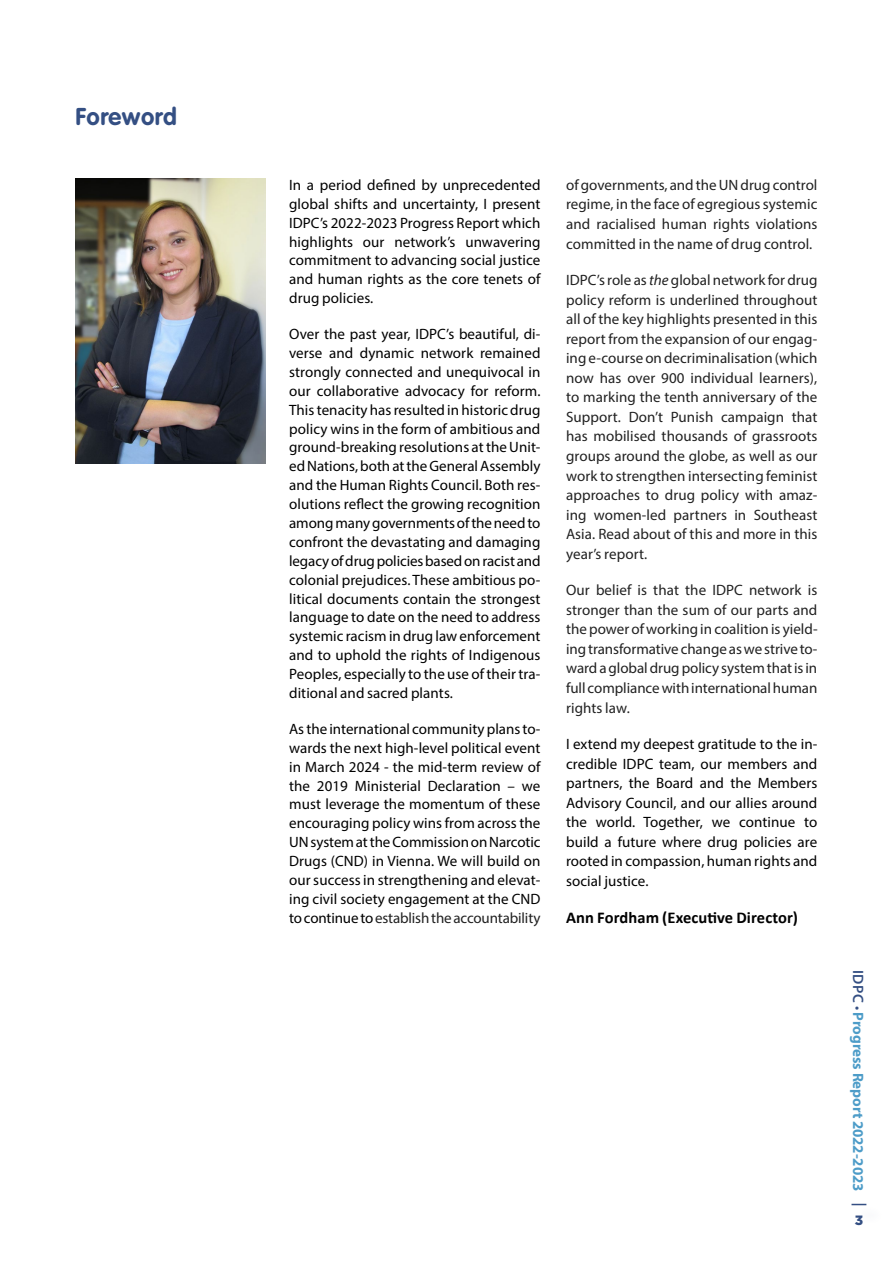
<style>
.page{position:relative;width:893px;height:1263px;background:#fff}
.page>*{position:absolute;margin:0;border:0;box-sizing:border-box;transform-origin:0 0}
.t1{font:700 24px "VAG Rounded Std";letter-spacing:.02em;color:#344f83}
.t2{font:700 16.5px "Calibri";letter-spacing:.005em;color:#000}
.t3{font:15px/18.9px "Myriad Pro";letter-spacing:.005em;color:#000;text-align:justify}
.t4{font:15px/19.5px "Myriad Pro";letter-spacing:.005em;color:#212121;text-align:justify}
.t5{font:700 15px "Myriad Pro";letter-spacing:-.005em;color:#4d9cc8}
.t6{font:900 13.5px "Gotham";color:#344f83}
.s1{color:#212121}
.s2{font-style:italic}
.s3{font-weight:600;color:#344f83}
.s4{font-weight:400;color:#344f83}
</style>
<div class="page">
<svg style="left:851px;top:1204px;width:15px;height:1px"></svg>
<img style="left:75px;top:179px;width:190px;height:285px">
<h1 class="t1" style="left:75px;top:102px;width:103px">Foreword</h1>
<p class="t3" style="left:289px;top:175px;width:253px">In a period defined by unprecedented global shifts and uncertainty, I present IDPC’s 2022-2023 Progress Report which highlights our network’s unwavering commitment to advancing social justice and human rights as the core tenets of drug policies.</p>
<p class="t3" style="left:289px;top:324px;width:253px">Over the past year, IDPC’s beautiful, di&shy;verse and dynamic network remained strongly connected and unequivocal in our collaborative advocacy for reform.<br>This tenacity has resulted in historic drug policy wins in the form of ambitious and ground-breaking resolutions at the Unit&shy;ed Nations, both at the General Assembly and the Human Rights Council. Both res&shy;olutions reflect the growing recognition among many governments of the need to confront the devastating and damaging legacy of drug policies based on racist and colonial prejudices. These ambitious po&shy;litical documents contain the strongest language to date on the need to address systemic racism in drug law enforcement and to uphold the rights of Indigenous Peoples, especially to the use of their tra&shy;ditional and sacred plants.</p>
<p class="t3" style="left:289px;top:719px;width:253px">As the international community plans to&shy;wards the next high-level political event in March 2024 - the mid-term review of the 2019 Ministerial Declaration – we must leverage the momentum of these encouraging policy wins from across the UN system at the Commission on Narcotic Drugs (CND) in Vienna. We will build on our success in strengthening and elevat&shy;ing civil society engagement at the CND to continue to <span class="s1">establish the accountability</span></p>
<p class="t4" style="left:566px;top:175px;width:253px">of governments, and the UN drug control regime, in the face of egregious systemic and racialised human rights violations committed in the name of drug control.</p>
<p class="t4" style="left:566px;top:270px;width:253px">IDPC’s role as <span class="s2">the</span> global network for drug policy reform is underlined throughout all of the key highlights presented in this report from the expansion of our engag&shy;ing e-course on decriminalisation (which now has over 900 individual learners), to marking the tenth anniversary of the Support. Don’t Punish campaign that has mobilised thousands of grassroots groups around the globe, as well as our work to strengthen intersecting feminist approaches to drug policy with amaz&shy;ing women-led partners in Southeast Asia. Read about of this and more in this year’s report.</p>
<p class="t4" style="left:566px;top:580px;width:253px">Our belief is that the IDPC network is stronger than the sum of our parts and the power of working in coalition is yield&shy;ing transformative change as we strive to&shy;ward a global drug policy system that is in full compliance with international human rights law.</p>
<p class="t3" style="left:566px;top:734px;width:253px;line-height:19.5px">I extend my deepest gratitude to the in&shy;credible IDPC team, our members and partners, the Board and the Members Advisory Council, and our allies around the world. Together, we continue to build a future where drug policies are rooted in compassion, human rights and social justice.</p>
<p class="t2" style="left:566px;top:907px;width:234px">Ann Fordham (Executive Director)</p>
<p class="t5" style="left:868px;top:970px;width:223px;rotate:90deg"><span class="s3">IDPC</span> <span class="s4">•</span> Progress Report 2022-2023</p>
<p class="t6" style="left:855px;top:1211px;width:10px">3</p>
</div>
